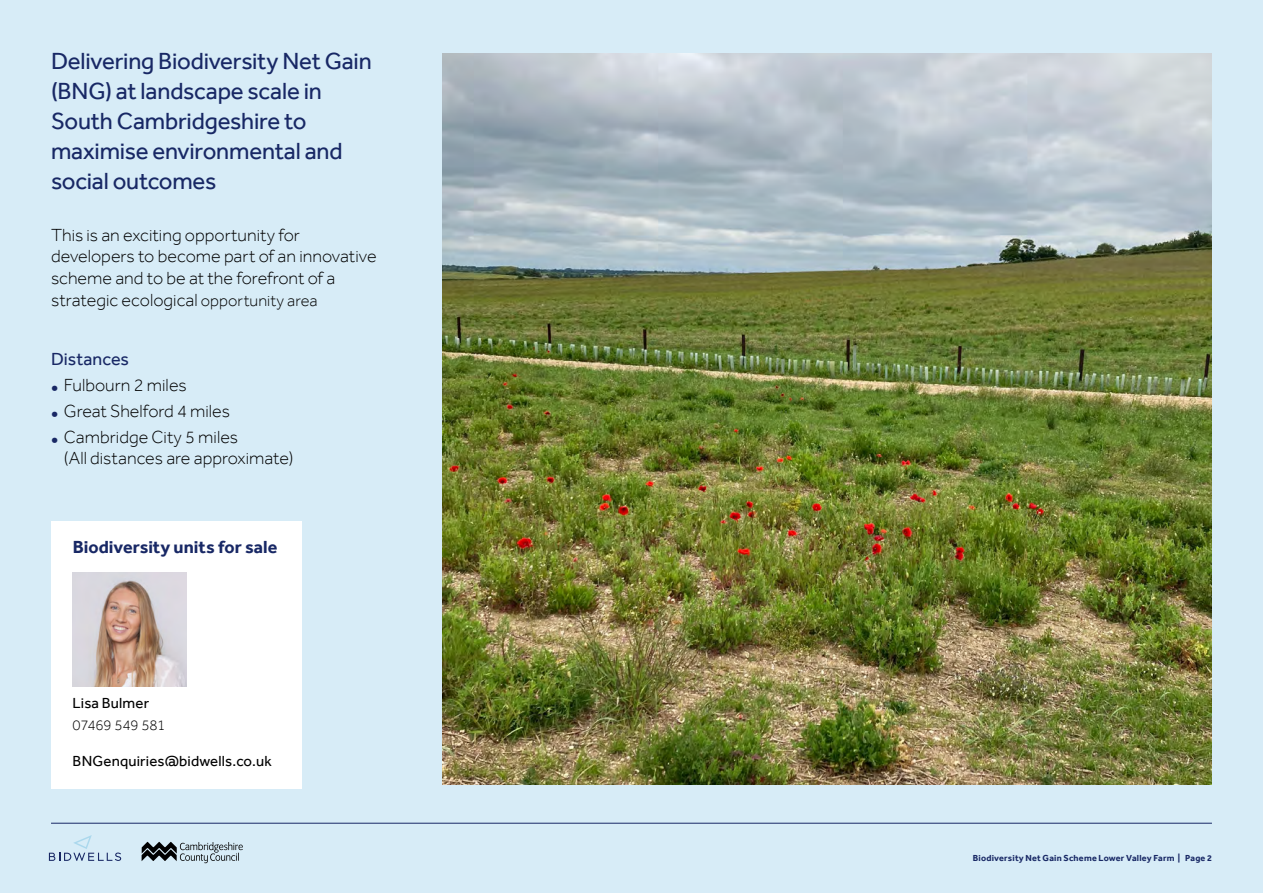
<style>
.page{position:relative;width:1263px;height:893px;background:#d7ecf7}
.page>*{position:absolute;margin:0;border:0;box-sizing:border-box;transform-origin:0 0}
.t1{font:24px/30px "Effra";letter-spacing:-.01em;color:#182865}
.t2{font:300 18px/21.6px "Effra";color:#000}
.t3{font:700 18px "Effra";color:#182865}
.t4{font:18px "Effra";letter-spacing:.005em;color:#182865}
.t5{font:15px "Effra";letter-spacing:.01em;color:#000}
.t6{font:300 15px "Effra";letter-spacing:-.01em;color:#000}
.t7{font:700 9px "Effra";letter-spacing:.025em;color:#182865}
.s1{font-size:16.5px}
.s2{font-weight:700;font-size:18.75px;color:#182865}
</style>
<div class="page">
<img style="left:443px;top:53px;width:769px;height:731px">
<hr style="left:51px;top:823px;width:1161px;height:1px;background:#182865">
<svg style="left:142px;top:842px;width:101px;height:21px"></svg>
<svg style="left:49px;top:835px;width:73px;height:26px"></svg>
<div style="left:52px;top:521px;width:250px;height:268px;background:#fff"></div>
<img style="left:72px;top:572px;width:114px;height:114px">
<h1 class="t1" style="left:51px;top:46px;width:322px">Delivering Biodiversity Net Gain (BNG) at landscape scale in<br>South Cambridgeshire to maximise environmental and social outcomes</h1>
<p class="t2" style="left:51px;top:224px;width:327px">This is an exciting opportunity for developers to become part of an innovative scheme and to be at the forefront of a strategic ecological <span class="s1">opportunity area</span></p>
<p class="t4" style="left:51px;top:348px;width:80px">Distances</p>
<p class="t2" style="left:51px;top:374px;width:137px"><span class="s2">•</span> Fulbourn 2 miles</p>
<p class="t2" style="left:51px;top:400px;width:181px"><span class="s2">•</span> Great Shelford 4 miles</p>
<p class="t2" style="left:64px;top:426px;width:231px;text-indent:-13px"><span class="s2">•</span> Cambridge City 5 miles<br>(All distances are approximate)</p>
<p class="t3" style="left:73px;top:536px;width:206px">Biodiversity units for sale</p>
<p class="t5" style="left:73px;top:694px;width:78px">Lisa Bulmer</p>
<p class="t6" style="left:73px;top:716px;width:94px">07469 549 581</p>
<p class="t5" style="left:73px;top:752px;width:201px">BNGenquiries@bidwells.co.uk</p>
<p class="t7" style="left:973px;top:852px;width:241px">Biodiversity Net Gain Scheme Lower Valley Farm | Page 2</p>
</div>
